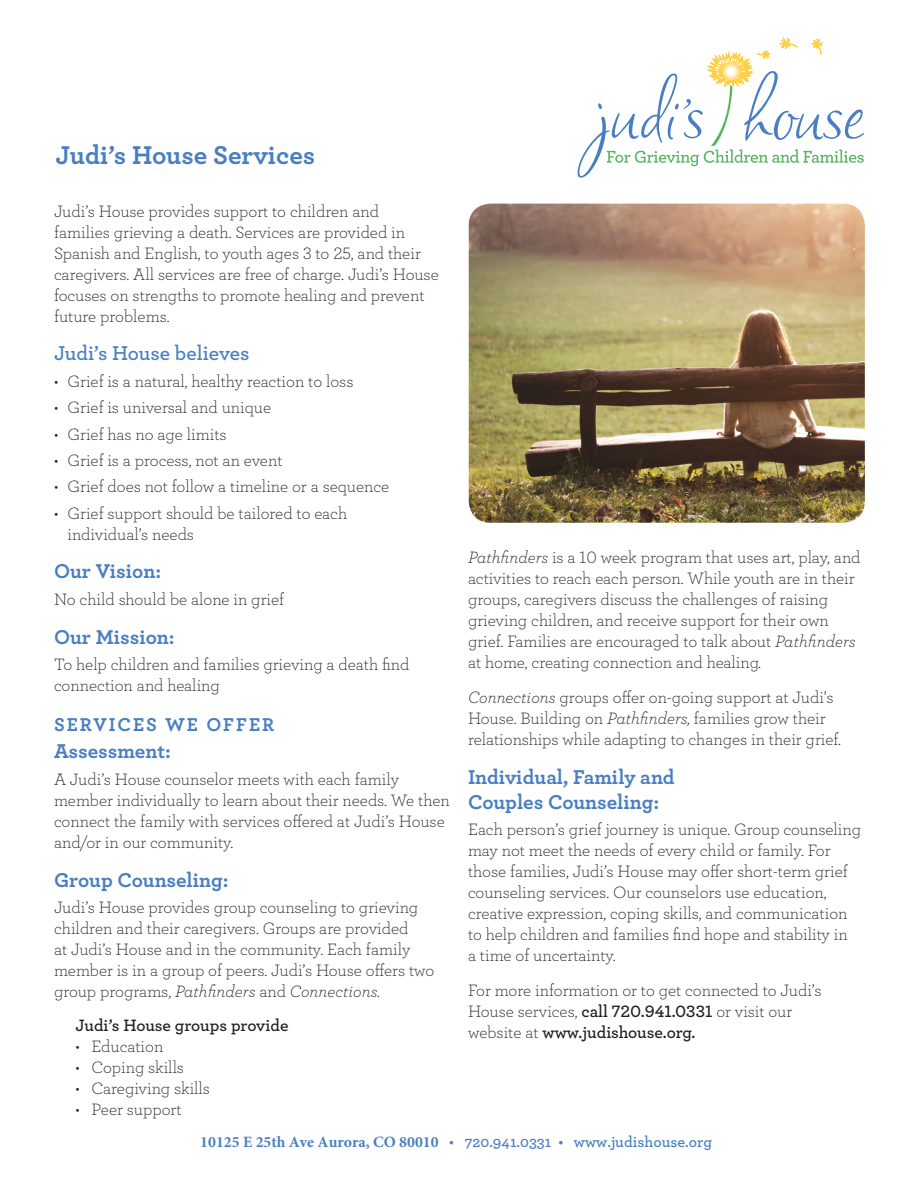
<style>
.page{position:relative;width:918px;height:1188px;background:#fff}
.page>*{position:absolute;margin:0;border:0;box-sizing:border-box;transform-origin:0 0}
.t1{font:700 27px "Archer";color:#497fc1}
.t2{font:700 21px/25.2px "Archer";color:#497fc1}
.t3{font:600 21px "Archer";color:#497fc1}
.t4{font:700 19.5px "Archer";letter-spacing:.1em;color:#497fc1}
.t5{font:300 17.25px/21px "Archer";color:#231f20}
.t6{font:600 17.25px "Archer";color:#231f20}
.t7{font:600 15.75px "Archer";color:#497fc1}
.s1{font-style:italic}
.s2{font-weight:600}
.s3{font-family:"Minion Pro";font-weight:700}
</style>
<div class="page">
<svg style="left:578px;top:37px;width:286px;height:141px"></svg>
<img style="left:469px;top:204px;width:396px;height:319px">
<h1 class="t1" style="left:56px;top:134px;width:261px">Judi’s House Services</h1>
<p class="t5" style="left:54px;top:200px;width:386px">Judi’s House provides support to children and families grieving a death. Services are provided in Spanish and English, to youth ages 3 to 25, and their caregivers. All services are free of charge. Judi’s House focuses on strengths to promote healing and prevent future problems.</p>
<p class="t3" style="left:54px;top:338px;width:197px">Judi’s House believes</p>
<p class="t5" style="left:54px;top:370px;width:301px">• Grief is a natural, healthy reaction to loss</p>
<p class="t5" style="left:54px;top:396px;width:219px">• Grief is universal and unique</p>
<p class="t5" style="left:54px;top:423px;width:174px">• Grief has no age limits</p>
<p class="t5" style="left:54px;top:449px;width:230px">• Grief is a process, not an event</p>
<p class="t5" style="left:54px;top:475px;width:337px">• Grief does not follow a timeline or a sequence</p>
<p class="t5" style="left:68px;top:502px;width:281px;text-indent:-14px">• Grief support should be tailored to each individual’s needs</p>
<p class="t2" style="left:54px;top:558px;width:109px">Our Vision:</p>
<p class="t5" style="left:54px;top:588px;width:232px">No child should be alone in grief</p>
<p class="t2" style="left:54px;top:623px;width:122px">Our Mission:</p>
<p class="t5" style="left:54px;top:653px;width:357px">To help children and families grieving a death find connection and healing</p>
<p class="t4" style="left:54px;top:709px;width:222px">SERVICES WE OFFER</p>
<p class="t2" style="left:54px;top:738px;width:118px">Assessment:</p>
<p class="t5" style="left:54px;top:768px;width:397px">A Judi’s House counselor meets with each family member individually to learn about their needs. We then connect the family with services offered at Judi’s House and/or in our community.</p>
<p class="t2" style="left:54px;top:866px;width:176px">Group Counseling:</p>
<p class="t5" style="left:54px;top:896px;width:382px">Judi’s House provides group counseling to grieving children and their caregivers. Groups are provided<br>at Judi’s House and in the community. Each family member is in a group of peers. Judi’s House offers two group programs, <span class="s1">Pathfinders</span> and <span class="s1">Connections.</span></p>
<p class="t6" style="left:76px;top:1013px;width:214px">Judi’s House groups provide</p>
<p class="t5" style="left:76px;top:1036px;width:89px">• Education</p>
<p class="t5" style="left:76px;top:1057px;width:110px">• Coping skills</p>
<p class="t5" style="left:76px;top:1077px;width:136px">• Caregiving skills</p>
<p class="t5" style="left:76px;top:1098px;width:108px">• Peer support</p>
<p class="t5" style="left:468px;top:547px;width:394px"><span class="s1">Pathfinders</span> is a 10 week program that uses art, play, and activities to reach each person. While youth are in their groups, caregivers discuss the challenges of raising grieving children, and receive support for their own grief. Families are encouraged to talk about <span class="s1">Pathfinders </span>at home, creating connection and healing.</p>
<p class="t5" style="left:468px;top:686px;width:375px"><span class="s1">Connections</span> groups offer on-going support at Judi’s<br>House. Building on <span class="s1">Pathfinders,</span> families grow their relationships while adapting to changes in their grief.</p>
<p class="t2" style="left:468px;top:763px;width:208px">Individual, Family and<br>Couples Counseling:</p>
<p class="t5" style="left:468px;top:818px;width:395px">Each person’s grief journey is unique. Group counseling may not meet the needs of every child or family. For those families, Judi’s House may offer short-term grief counseling services. Our counselors use education, creative expression, coping skills, and communication to help children and families find hope and stability in<br>a time of uncertainty.</p>
<p class="t5" style="left:468px;top:979px;width:355px">For more information or to get connected to Judi’s<br>House services, <span class="s2">call 720.941.0331</span> or visit our website at <span class="s2">www.judishouse.org.</span></p>
<p class="t7" style="left:200px;top:1130px;width:513px"><span class="s3">10125 E 25th Ave Aurora, CO 80010</span> • 720.941.0331 • www.judishouse.org</p>
</div>
